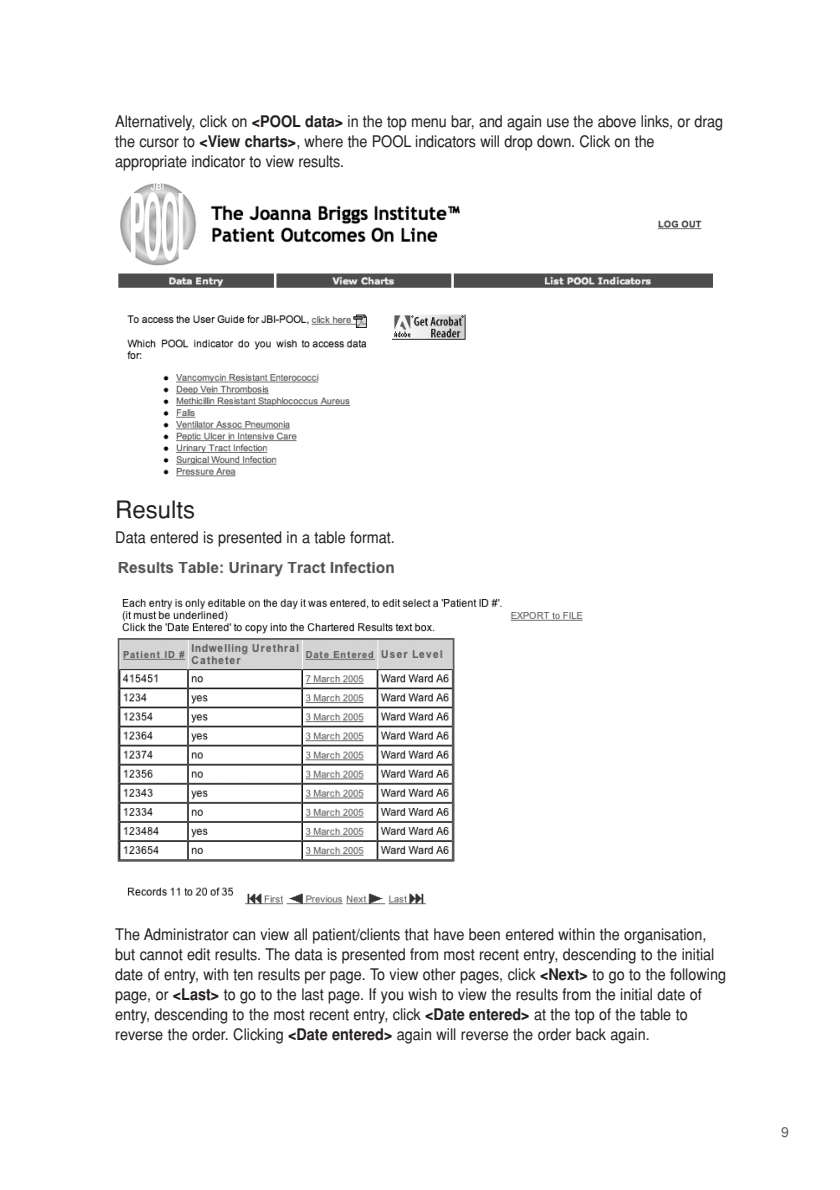
<style>
.page{position:relative;width:840px;height:1190px;background:#fff}
.page>*{position:absolute;margin:0;border:0;box-sizing:border-box;transform-origin:0 0}
.t1{font:24px "Helvetica";color:#231f20}
.t2{font:16px/20px "Helvetica";color:#231f20;scale:.9 1}
.t3{font:14px "Helvetica";color:#58595b}
.s1{font-weight:700}
</style>
<div class="page">
<img style="left:117px;top:562px;width:466px;height:343px">
<img style="left:118px;top:183px;width:595px;height:294px">
<p class="t2" style="left:115px;top:113px;width:677px">Alternatively, click on <span class="s1">&lt;POOL data&gt;</span> in the top menu bar, and again use the above links, or drag the cursor to <span class="s1">&lt;View charts&gt;</span>, where the POOL indicators will drop down. Click on the appropriate indicator to view results.</p>
<h1 class="t1" style="left:115px;top:500px;width:82px">Results</h1>
<p class="t2" style="left:115px;top:529px;width:312px">Data entered is presented in a table format.</p>
<p class="t2" style="left:115px;top:926px;width:680px">The Administrator can view all patient/clients that have been entered within the organisation, but cannot edit results. The data is presented from most recent entry, descending to the initial date of entry, with ten results per page. To view other pages, click <span class="s1">&lt;Next&gt;</span> to go to the following page, or <span class="s1">&lt;Last&gt;</span> to go to the last page. If you wish to view the results from the initial date of entry, descending to the most recent entry, click <span class="s1">&lt;Date entered&gt;</span> at the top of the table to reverse the order. Clicking <span class="s1">&lt;Date entered&gt;</span> again will reverse the order back again.</p>
<p class="t3" style="left:781px;top:1127px;width:9px">9</p>
</div>
